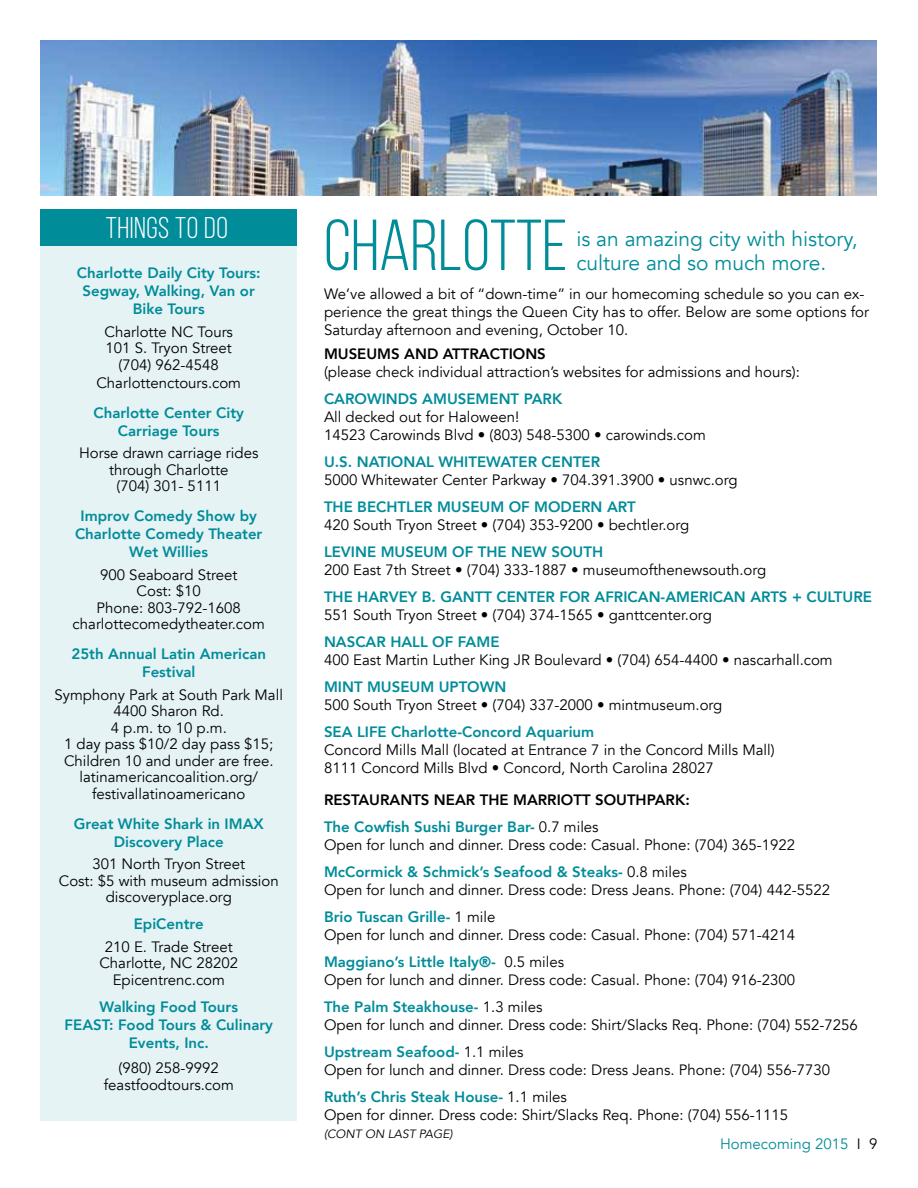
<style>
.page{position:relative;width:918px;height:1188px;background:#fff}
.page>*{position:absolute;margin:0;border:0;box-sizing:border-box;transform-origin:0 0}
.t1{font:72px "Bebas Neue";color:#008c99}
.t2{font:30px "Bebas Neue";letter-spacing:.02em;color:#fff}
.t3{font:21px/24px "Avenir";color:#008c99}
.t4{font:15px/16.5px "Avenir";color:#000}
.t5{font:800 15px/18px "Avenir";color:#008c99;text-align:center}
.t6{font:800 15px/27px "Avenir";color:#000}
.t7{font:15px "Avenir";color:#008c99}
.t8{font:italic 12px "Avenir";color:#000}
.s1{color:#008c99}
.s2{font-weight:400}
.s3{font-weight:800;color:#008c99}
.s4{color:#000}
</style>
<div class="page">
<div style="left:40px;top:209px;width:257px;height:911px;background:#e6f3f5"></div>
<div style="left:40px;top:209px;width:257px;height:37px;background:#008c99"></div>
<img style="left:40px;top:40px;width:836px;height:156px">
<h2 class="t2" style="left:106px;top:211px;width:124px">THINGS TO DO</h2>
<p class="t5" style="left:77px;top:264px;width:185px">Charlotte Daily City Tours:<br>Segway, Walking, Van or<br>Bike Tours</p>
<p class="t4" style="left:104px;top:324px;width:130px;text-align:center">Charlotte NC Tours<br>101 S. Tryon Street (704) 962-4548</p>
<p class="t4" style="left:96px;top:375px;width:146px">Charlottenctours.com</p>
<p class="t5" style="left:93px;top:404px;width:152px">Charlotte Center City<br>Carriage Tours</p>
<p class="t4" style="left:79px;top:445px;width:181px;text-align:center">Horse drawn carriage rides through Charlotte<br>(704) 301- 5111</p>
<p class="t5" style="left:75px;top:507px;width:189px">Improv Comedy Show by<br>Charlotte Comedy Theater<br>Wet Willies</p>
<p class="t4" style="left:73px;top:567px;width:194px;text-align:center">900 Seaboard Street<br>Cost: $10<br>Phone: 803-792-1608 charlottecomedytheater.com</p>
<p class="t5" style="left:72px;top:645px;width:196px">25th Annual Latin American<br>Festival</p>
<p class="t4" style="left:55px;top:687px;width:230px;text-align:center">Symphony Park at South Park Mall<br>4400 Sharon Rd.<br>4 p.m. to 10 p.m.<br>1 day pass $10/2 day pass $15;<br>Children 10 and under are free. latinamericancoalition.org/ festivallatinoamericano</p>
<p class="t5" style="left:74px;top:815px;width:192px">Great White Shark in IMAX<br>Discovery Place</p>
<p class="t4" style="left:59px;top:856px;width:222px;text-align:center">301 North Tryon Street<br>Cost: $5 with museum admission discoveryplace.org</p>
<p class="t5" style="left:134px;top:915px;width:72px">EpiCentre</p>
<p class="t4" style="left:99px;top:939px;width:140px;text-align:center">210 E. Trade Street<br>Charlotte, NC 28202<br>Epicentrenc.com</p>
<p class="t5" style="left:65px;top:998px;width:210px">Walking Food Tours<br>FEAST: Food Tours &amp; Culinary<br>Events, Inc.</p>
<p class="t4" style="left:104px;top:1060px;width:131px;text-align:center">(980) 258-9992 feastfoodtours.com</p>
<h1 class="t1" style="left:324px;top:207px;width:245px">CHARLOTTE</h1>
<h3 class="t3" style="left:576px;top:227px;width:283px">is an amazing city with history, culture and so much more.</h3>
<p class="t4" style="left:324px;top:285px;width:547px;line-height:18px">We’ve allowed a bit of “down-time” in our homecoming schedule so you can ex&shy;perience the great things the Queen City has to offer. Below are some options for<br>Saturday afternoon and evening, October 10.</p>
<p class="t6" style="left:324px;top:341px;width:54px">Museums</p>
<p class="t6" style="left:404px;top:341px;width:141px">and Attractio ns</p>
<p class="t4" style="left:324px;top:364px;width:477px">(please check individual attraction’s websites for admissions and hours):</p>
<p class="t5" style="left:324px;top:390px;width:11px">CAR</p>
<p class="t5" style="left:355px;top:390px;width:146px">OWIN DS AMUSEMENT</p>
<p class="t5" style="left:524px;top:390px;width:40px">PAR K</p>
<p class="t4" style="left:324px;top:408px;width:383px;line-height:18px">All decked out for Haloween!<br>14523 Carowinds Blvd • (803) 548-5300 • carowinds.com</p>
<p class="t5" style="left:324px;top:453px;width:42px">U.S. NATI</p>
<p class="t5" style="left:391px;top:453px;width:24px">ONAL</p>
<p class="t5" style="left:438px;top:453px;width:73px">WHITEWATER</p>
<p class="t5" style="left:542px;top:453px;width:11px">CENTER</p>
<p class="t4" style="left:324px;top:472px;width:415px">5000 Whitewater Center Parkway • 704.391.3900 • usnwc.org</p>
<p class="t5" style="left:324px;top:498px;width:44px">THE BEC</p>
<p class="t5" style="left:386px;top:498px;width:21px">HTLER</p>
<p class="t5" style="left:437px;top:498px;width:146px">MUSEUM OF MODERN</p>
<p class="t5" style="left:607px;top:498px;width:11px">ART</p>
<p class="t4" style="left:324px;top:517px;width:367px">420 South Tryon Street • (704) 353-9200 • bechtler.org</p>
<p class="t5" style="left:324px;top:543px;width:36px">LEVINE</p>
<p class="t5" style="left:381px;top:543px;width:224px">MUSEUM OF THE NEW SOUTH</p>
<p class="t4" style="left:324px;top:562px;width:444px">200 East 7th Street • (704) 333-1887 • museumofthenewsouth.org</p>
<p class="t5" style="left:324px;top:588px;width:128px">THE HARVEY B. GANTT</p>
<p class="t5" style="left:496px;top:588px;width:11px">CENTER</p>
<p class="t5" style="left:560px;top:588px;width:65px">FOR AFRICAN</p>
<p class="t5" style="left:661px;top:588px;width:40px">-AMERICAN</p>
<p class="t5" style="left:750px;top:588px;width:11px">ART</p>
<p class="t5" style="left:779px;top:588px;width:84px">S + CULTURE</p>
<p class="t4" style="left:324px;top:607px;width:389px">551 South Tryon Street • (704) 374-1565 • ganttcenter.org</p>
<p class="t5" style="left:324px;top:633px;width:43px">NASCAR</p>
<p class="t5" style="left:390px;top:633px;width:21px">HALL</p>
<p class="t5" style="left:432px;top:633px;width:67px">OF FAME</p>
<p class="t4" style="left:324px;top:652px;width:510px">400 East Martin Luther King JR Boulevard • (704) 654-4400 • nascarhall.com</p>
<p class="t5" style="left:324px;top:678px;width:23px">MINT</p>
<p class="t5" style="left:367px;top:678px;width:139px">MUSEUM UPTOWN</p>
<p class="t4" style="left:324px;top:697px;width:400px">500 South Tryon Street • (704) 337-2000 • mintmuseum.org</p>
<p class="t5" style="left:324px;top:723px;width:272px">SEA LI FE Charlotte-Concord Aquarium</p>
<p class="t4" style="left:324px;top:741px;width:452px;line-height:18px">Concord Mills Mall (located at Entrance 7 in the Concord Mills Mall)<br>8111 Concord Mills Blvd • Concord, North Carolina 28027</p>
<p class="t6" style="left:324px;top:786px;width:367px">Restaurants near th e Marriott South Park:<br><span class="s1">The Cowfish Sushi Burger Bar-</span> <span class="s2">0.7 miles</span></p>
<p class="t4" style="left:324px;top:831px;width:473px;line-height:27px">Open for lunch and dinner. Dress code: Casual. Phone: (704) 365-1922<br><span class="s3">McCormick &amp; Schmick’s Seafood &amp; Steaks-</span> 0.8 miles</p>
<p class="t4" style="left:324px;top:876px;width:508px;line-height:27px">Open for lunch and dinner. Dress code: Dress Jeans. Phone: (704) 442-5522<br><span class="s3">Brio Tuscan Grille-</span> 1 mile</p>
<p class="t4" style="left:324px;top:921px;width:473px;line-height:27px">Open for lunch and dinner. Dress code: Casual. Phone: (704) 571-4214<br><span class="s3">Maggiano’s Little Italy®-</span> 0.5 miles</p>
<p class="t4" style="left:324px;top:966px;width:473px;line-height:27px">Open for lunch and dinner. Dress code: Casual. Phone: (704) 916-2300<br><span class="s3">The Palm Steakhouse-</span> 1.3 miles</p>
<p class="t4" style="left:324px;top:1011px;width:535px;line-height:27px">Open for lunch and dinner. Dress code: Shirt/Slacks Req. Phone: (704) 552-7256<br><span class="s3">Upstream Seafood-</span> 1.1 miles</p>
<p class="t4" style="left:324px;top:1056px;width:508px;line-height:27px">Open for lunch and dinner. Dress code: Dress Jeans. Phone: (704) 556-7730<br><span class="s3">Ruth’s Chris Steak House-</span> 1.1 miles</p>
<p class="t4" style="left:324px;top:1107px;width:466px">Open for dinner. Dress code: Shirt/Slacks Req. Phone: (704) 556-1115</p>
<p class="t8" style="left:324px;top:1126px;width:130px">(CONT ON LAST PAGE)</p>
<p class="t7" style="left:720px;top:1135px;width:159px">Homecoming 2015 <span class="s4">I 9</span></p>
</div>
